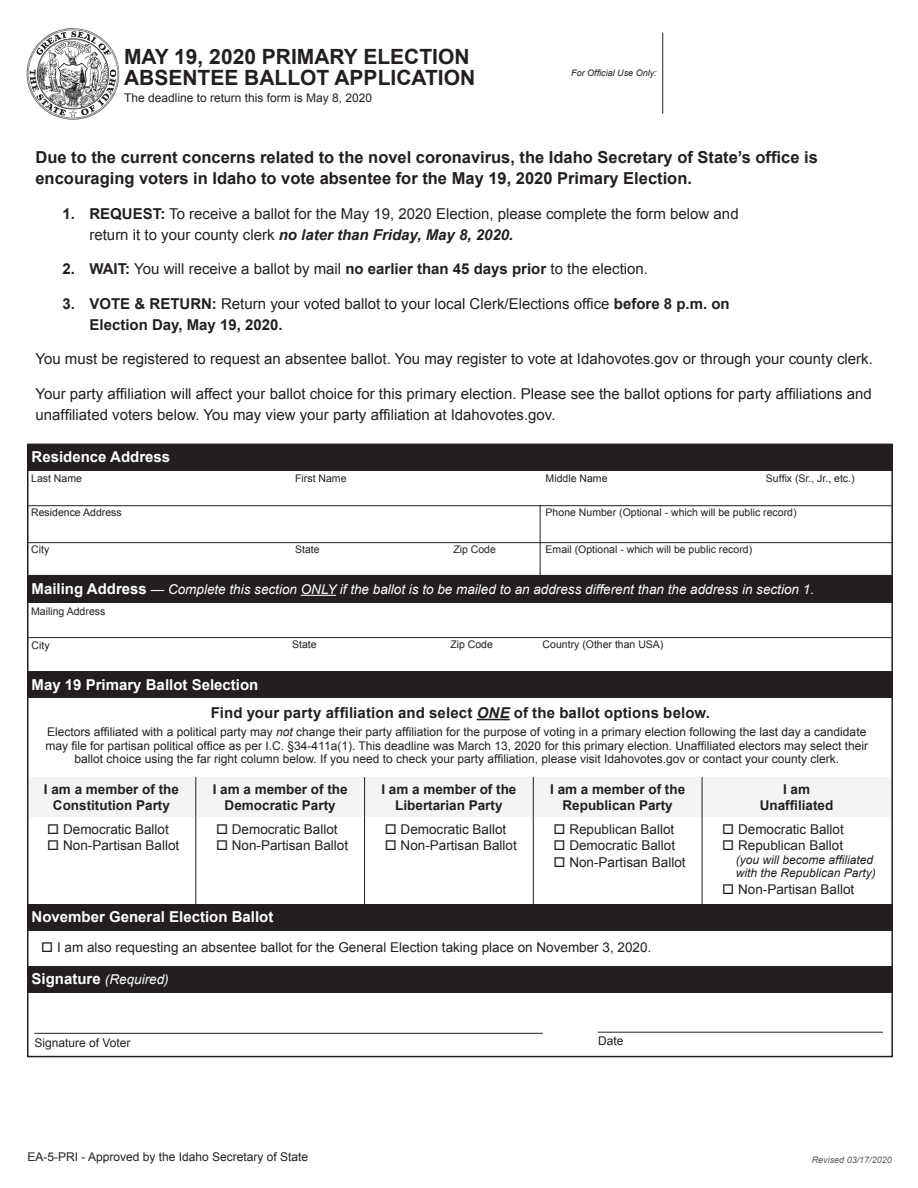
<style>
.page{position:relative;width:918px;height:1188px;background:#fff}
.page>*{position:absolute;margin:0;border:0;box-sizing:border-box;transform-origin:0 0}
.t1{font:700 21px/21px "Arial";color:#231f20}
.t2{font:700 16.5px/21px "Arial";color:#231f20}
.t3{font:15px/21px "Arial";color:#231f20}
.t4{font:700 15px "Arial";color:#fff}
.t5{font:700 15px "Arial";letter-spacing:.01em;color:#231f20}
.t6{font:13.5px "Arial";color:#231f20}
.t7{font:700 13.5px/16.2px "Arial";color:#231f20;text-align:center}
.t8{font:italic 13.5px "Arial";color:#fff}
.t9{font:12px/13.5px "Arial";color:#231f20;text-align:center}
.t10{font:italic 12px/13.5px "Arial";color:#231f20}
.t11{font:10.5px "Arial";color:#231f20}
.t12{font:italic 9px "Arial";color:#231f20}
.t13{font:italic 9px "Arial";color:#57585a}
.s1{font-weight:700}
.s2{font-weight:700;font-style:italic}
.s3{font-style:italic}
.s4{font-weight:700;font-style:normal;font-size:15px}
</style>
<div class="page">
<hr style="left:662px;top:33px;width:1px;height:81px;background:#231f20">
<img style="left:26px;top:28px;width:94px;height:92px">
<div style="left:28px;top:777px;width:865px;height:40px;background:#f4f4f4"></div>
<hr style="left:28px;top:505px;width:864px;height:1px;background:#231f20">
<hr style="left:28px;top:542px;width:864px;height:1px;background:#231f20">
<hr style="left:28px;top:575px;width:864px;height:1px;background:#231f20">
<hr style="left:28px;top:637px;width:864px;height:1px;background:#231f20">
<hr style="left:540px;top:506px;width:1px;height:69px;background:#231f20">
<hr style="left:34px;top:1033px;width:509px;height:1px;background:#231f20">
<hr style="left:598px;top:1032px;width:285px;height:1px;background:#231f20">
<hr style="left:196px;top:777px;width:1px;height:40px;background:#231f20">
<hr style="left:364px;top:777px;width:1px;height:40px;background:#231f20">
<hr style="left:533px;top:777px;width:1px;height:40px;background:#231f20">
<hr style="left:702px;top:777px;width:1px;height:40px;background:#231f20">
<hr style="left:196px;top:817px;width:1px;height:90px;background:#231f20">
<hr style="left:364px;top:817px;width:1px;height:90px;background:#231f20">
<hr style="left:533px;top:817px;width:1px;height:90px;background:#231f20">
<hr style="left:702px;top:817px;width:1px;height:90px;background:#231f20">
<div style="left:28px;top:444px;width:865px;height:27px;background:#231f20"></div>
<div style="left:28px;top:576px;width:865px;height:27px;background:#231f20"></div>
<div style="left:28px;top:671px;width:865px;height:27px;background:#231f20"></div>
<div style="left:28px;top:904px;width:865px;height:27px;background:#231f20"></div>
<div style="left:28px;top:966px;width:865px;height:27px;background:#231f20"></div>
<hr style="left:301px;top:595px;width:35px;height:1px;background:#fff">
<hr style="left:477px;top:719px;width:33px;height:1px;background:#231f20">
<h1 class="t1" style="left:124px;top:47px;width:353px">MAY 19, 2020 PRIMARY ELECTION<br>ABSENTEE BALLOT APPLICATION</h1>
<p class="t9" style="left:124px;top:92px;width:250px">The deadline to return this form is May 8, 2020</p>
<p class="t12" style="left:571px;top:67px;width:87px">For Official Use Only:</p>
<p class="t2" style="left:35px;top:148px;width:784px">Due to the current concerns related to the novel coronavirus, the Idaho Secretary of State’s office is encouraging voters in Idaho to vote absentee for the May 19, 2020 Primary Election.</p>
<p class="t3" style="left:89px;top:203px;width:651px;text-indent:-27px"><span class="s1">1. REQUEST:</span> To receive a ballot for the May 19, 2020 Election, please complete the form below and return it to your county clerk <span class="s2">no later than Friday, May 8, 2020.</span></p>
<p class="t3" style="left:62px;top:259px;width:587px"><span class="s1">2. WAIT:</span> You will receive a ballot by mail <span class="s1">no earlier than 45 days prior</span> to the election.</p>
<p class="t3" style="left:89px;top:293px;width:642px;text-indent:-27px"><span class="s1">3. VOTE &amp; RETURN:</span> Return your voted ballot to your local Clerk/Elections office <span class="s1">before 8 p.m. on<br>Election Day, May 19, 2020.</span></p>
<p class="t3" style="left:35px;top:349px;width:839px">You must be registered to request an absentee ballot. You may register to vote at Idahovotes.gov or through your county clerk.</p>
<p class="t3" style="left:35px;top:383px;width:838px">Your party affiliation will affect your ballot choice for this primary election. Please see the ballot options for party affiliations and unaffiliated voters below. You may view your party affiliation at Idahovotes.gov.</p>
<p class="t4" style="left:32px;top:447px;width:140px">Residence Address</p>
<p class="t11" style="left:31px;top:471px;width:52px">Last Name</p>
<p class="t11" style="left:295px;top:471px;width:53px">First Name</p>
<p class="t11" style="left:546px;top:471px;width:63px">Middle Name</p>
<p class="t11" style="left:766px;top:471px;width:90px">Suffix (Sr., Jr., etc.)</p>
<p class="t11" style="left:31px;top:505px;width:92px">Residence Address</p>
<p class="t11" style="left:31px;top:542px;width:20px">City</p>
<p class="t11" style="left:295px;top:543px;width:26px">State</p>
<p class="t11" style="left:453px;top:543px;width:44px">Zip Code</p>
<p class="t11" style="left:546px;top:542px;width:208px">Email (Optional - which will be public record)</p>
<p class="t11" style="left:546px;top:505px;width:252px">Phone Number (Optional - which will be public record)</p>
<p class="t4" style="left:32px;top:579px;width:117px">Mailing Address</p>
<p class="t8" style="left:151px;top:580px;width:665px">— Complete this section ONLY if the ballot is to be mailed to an address different than the address in section 1.</p>
<p class="t11" style="left:31px;top:604px;width:76px">Mailing Address</p>
<p class="t11" style="left:32px;top:639px;width:20px">City</p>
<p class="t11" style="left:292px;top:637px;width:26px">State</p>
<p class="t11" style="left:450px;top:638px;width:44px">Zip Code</p>
<p class="t11" style="left:543px;top:638px;width:122px">Country (Other than USA)</p>
<p class="t4" style="left:32px;top:675px;width:228px">May 19 Primary Ballot Selection</p>
<p class="t5" style="left:211px;top:703px;width:501px">Find your party affiliation and select <span class="s3">ONE</span> of the ballot options below.</p>
<p class="t9" style="left:46px;top:726px;width:824px">Electors affiliated with a political party may <span class="s3">not</span> change their party affiliation for the purpose of voting in a primary election following the last day a candidate may file for partisan political office as per I.C. §34-411a(1). This deadline was March 13, 2020 for this primary election. Unaffiliated electors may select their ballot choice using the far right column below. If you need to check your party affiliation, please visit Idahovotes.gov or contact your county clerk.</p>
<p class="t7" style="left:44px;top:781px;width:137px">I am a member of the<br>Constitution Party</p>
<p class="t7" style="left:213px;top:781px;width:137px">I am a member of the<br>Democratic Party</p>
<p class="t7" style="left:381px;top:781px;width:137px">I am a member of the<br>Libertarian Party</p>
<p class="t7" style="left:550px;top:781px;width:137px">I am a member of the<br>Republican Party</p>
<p class="t7" style="left:760px;top:781px;width:75px">I am<br>Unaffiliated</p>
<p class="t6" style="left:47px;top:820px;width:123px">□ Democratic Ballot</p>
<p class="t6" style="left:47px;top:837px;width:134px">□ Non-Partisan Ballot</p>
<p class="t6" style="left:216px;top:820px;width:123px">□ Democratic Ballot</p>
<p class="t6" style="left:216px;top:837px;width:134px">□ Non-Partisan Ballot</p>
<p class="t6" style="left:385px;top:820px;width:123px">□ Democratic Ballot</p>
<p class="t6" style="left:385px;top:837px;width:134px">□ Non-Partisan Ballot</p>
<p class="t6" style="left:554px;top:820px;width:122px">□ Republican Ballot</p>
<p class="t6" style="left:554px;top:837px;width:123px">□ Democratic Ballot</p>
<p class="t6" style="left:554px;top:853px;width:134px">□ Non-Partisan Ballot</p>
<p class="t6" style="left:722px;top:820px;width:123px">□ Democratic Ballot</p>
<p class="t6" style="left:722px;top:837px;width:122px">□ Republican Ballot</p>
<p class="t10" style="left:736px;top:853px;width:142px">(you will become affiliated with the Republican Party)</p>
<p class="t6" style="left:722px;top:880px;width:134px">□ Non-Partisan Ballot</p>
<p class="t4" style="left:32px;top:907px;width:243px">November General Election Ballot</p>
<p class="t6" style="left:41px;top:938px;width:612px">□ I am also requesting an absentee ballot for the General Election taking place on November 3, 2020.</p>
<p class="t8" style="left:32px;top:971px;width:139px"><span class="s4">Signature</span> (Required)</p>
<p class="t9" style="left:34px;top:1036px;width:98px">Signature of Voter</p>
<p class="t9" style="left:598px;top:1035px;width:27px">Date</p>
<p class="t9" style="left:27px;top:1150px;width:282px">EA-5-PRI - Approved by the Idaho Secretary of State</p>
<p class="t13" style="left:812px;top:1154px;width:82px">Revised 03/17/2020</p>
</div>
